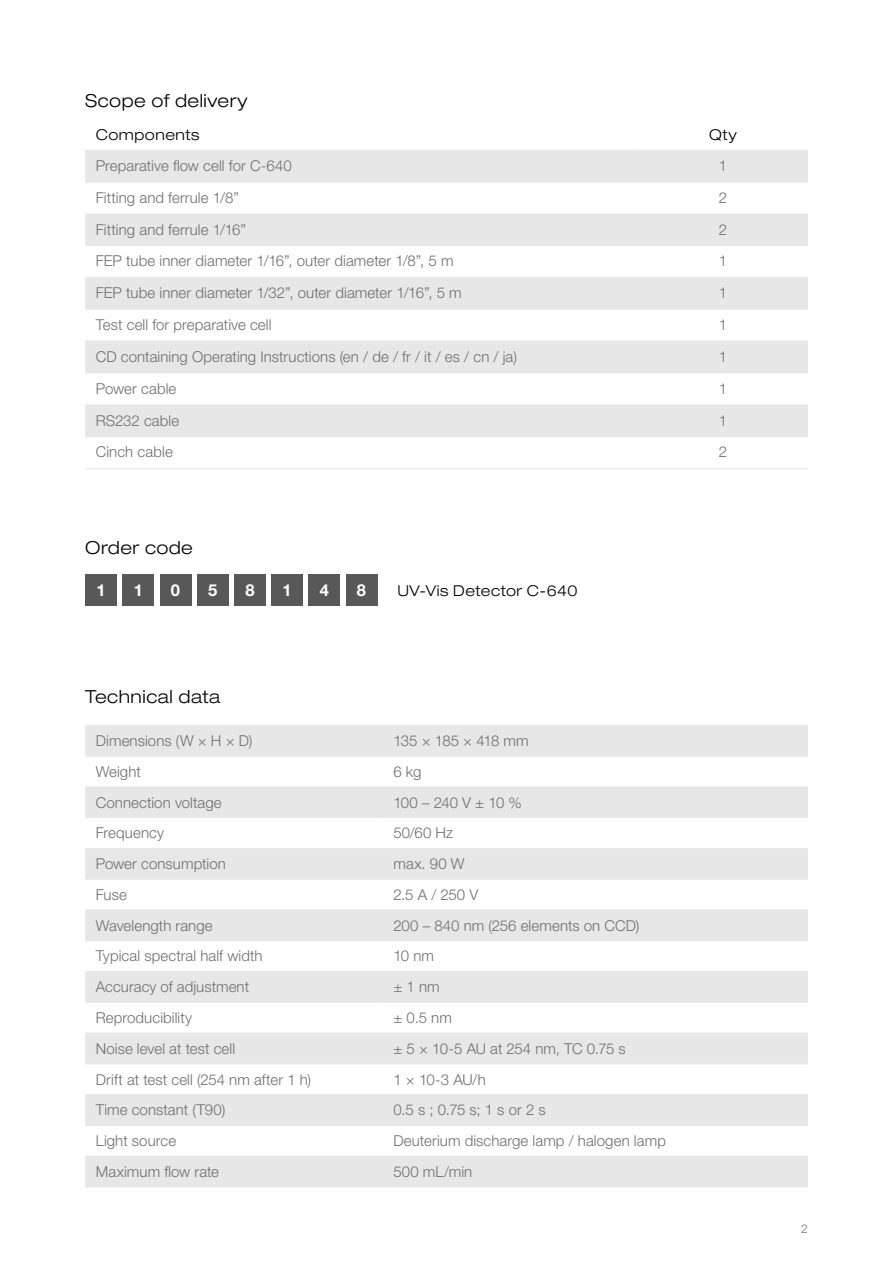
<style>
.page{position:relative;width:893px;height:1263px;background:#fff}
.page>*{position:absolute;margin:0;border:0;box-sizing:border-box;transform-origin:0 0}
.Titel_Theme{font:300 expanded 18px "Helvetica Neue LT Std";letter-spacing:.025em;color:#000}
.t1{font:700 16.5px "Helvetica Neue LT Std";color:#fff}
.Table_content_left{font:300 15px "Helvetica Neue LT Std";letter-spacing:.005em;color:#6e6e6e}
.Table_title_small_le{font:300 expanded 15px "Helvetica Neue LT Std";letter-spacing:.035em;color:#000}
.Table_content_left-2{font:300 15px "Helvetica Neue LT Std";letter-spacing:-.025em;color:#6e6e6e}
.Table_content_left-3{font:300 15px "Helvetica Neue LT Std";letter-spacing:-.06em;color:#6e6e6e}
.Table_content_center{font:300 15px "Helvetica Neue LT Std";color:#6e6e6e}
.Table_title_small_ce{font:300 expanded 15px "Helvetica Neue LT Std";color:#000}
.Fusszeile{font:300 12px "Helvetica Neue LT Std";color:#6e6e6e}
</style>
<div class="page">
<svg style="left:85px;top:151px;width:723px;height:285px;fill:#e7e7e7"></svg>
<hr style="left:85px;top:245px;width:553px;height:1px;background:#e7e7e7">
<hr style="left:85px;top:341px;width:553px;height:1px;background:#e7e7e7">
<hr style="left:638px;top:245px;width:170px;height:1px;background:#e7e7e7">
<hr style="left:638px;top:341px;width:170px;height:1px;background:#e7e7e7">
<hr style="left:638px;top:214px;width:170px;height:1px;background:#e7e7e7">
<hr style="left:85px;top:214px;width:553px;height:1px;background:#e7e7e7">
<hr style="left:85px;top:150px;width:553px;height:1px;background:#e7e7e7">
<hr style="left:638px;top:150px;width:170px;height:1px;background:#e7e7e7">
<hr style="left:638px;top:182px;width:170px;height:1px;background:#e7e7e7">
<hr style="left:85px;top:373px;width:553px;height:1px;background:#e7e7e7">
<hr style="left:638px;top:373px;width:170px;height:1px;background:#e7e7e7">
<hr style="left:85px;top:404px;width:553px;height:1px;background:#e7e7e7">
<hr style="left:85px;top:436px;width:553px;height:1px;background:#e7e7e7">
<hr style="left:85px;top:468px;width:553px;height:1px;background:#e7e7e7">
<hr style="left:85px;top:182px;width:553px;height:1px;background:#e7e7e7">
<hr style="left:638px;top:404px;width:170px;height:1px;background:#e7e7e7">
<hr style="left:638px;top:436px;width:170px;height:1px;background:#e7e7e7">
<hr style="left:638px;top:468px;width:170px;height:1px;background:#e7e7e7">
<hr style="left:85px;top:277px;width:553px;height:1px;background:#e7e7e7">
<hr style="left:85px;top:309px;width:553px;height:1px;background:#e7e7e7">
<hr style="left:638px;top:277px;width:170px;height:1px;background:#e7e7e7">
<hr style="left:638px;top:309px;width:170px;height:1px;background:#e7e7e7">
<div style="left:85px;top:574px;width:32px;height:32px;background:#585858"></div>
<div style="left:122px;top:574px;width:32px;height:32px;background:#585858"></div>
<div style="left:160px;top:574px;width:31px;height:32px;background:#585858"></div>
<div style="left:197px;top:574px;width:32px;height:32px;background:#585858"></div>
<div style="left:234px;top:574px;width:32px;height:32px;background:#585858"></div>
<div style="left:271px;top:574px;width:32px;height:32px;background:#585858"></div>
<div style="left:308px;top:574px;width:32px;height:32px;background:#585858"></div>
<div style="left:346px;top:574px;width:31px;height:32px;background:#585858"></div>
<svg style="left:85px;top:726px;width:723px;height:460px;fill:#e7e7e7"></svg>
<hr style="left:383px;top:725px;width:425px;height:1px;background:#e7e7e7">
<hr style="left:383px;top:756px;width:425px;height:1px;background:#e7e7e7">
<hr style="left:383px;top:786px;width:425px;height:1px;background:#e7e7e7">
<hr style="left:383px;top:817px;width:425px;height:1px;background:#e7e7e7">
<hr style="left:383px;top:879px;width:425px;height:1px;background:#e7e7e7">
<hr style="left:85px;top:848px;width:298px;height:1px;background:#e7e7e7">
<hr style="left:383px;top:848px;width:425px;height:1px;background:#e7e7e7">
<hr style="left:85px;top:909px;width:298px;height:1px;background:#e7e7e7">
<hr style="left:383px;top:909px;width:425px;height:1px;background:#e7e7e7">
<hr style="left:85px;top:940px;width:298px;height:1px;background:#e7e7e7">
<hr style="left:383px;top:940px;width:425px;height:1px;background:#e7e7e7">
<hr style="left:85px;top:971px;width:298px;height:1px;background:#e7e7e7">
<hr style="left:383px;top:971px;width:425px;height:1px;background:#e7e7e7">
<hr style="left:85px;top:1002px;width:298px;height:1px;background:#e7e7e7">
<hr style="left:383px;top:1002px;width:425px;height:1px;background:#e7e7e7">
<hr style="left:85px;top:1033px;width:298px;height:1px;background:#e7e7e7">
<hr style="left:383px;top:1033px;width:425px;height:1px;background:#e7e7e7">
<hr style="left:85px;top:1063px;width:298px;height:1px;background:#e7e7e7">
<hr style="left:383px;top:1063px;width:425px;height:1px;background:#e7e7e7">
<hr style="left:85px;top:1094px;width:298px;height:1px;background:#e7e7e7">
<hr style="left:383px;top:1094px;width:425px;height:1px;background:#e7e7e7">
<hr style="left:85px;top:1125px;width:298px;height:1px;background:#e7e7e7">
<hr style="left:383px;top:1125px;width:425px;height:1px;background:#e7e7e7">
<hr style="left:85px;top:1156px;width:298px;height:1px;background:#e7e7e7">
<hr style="left:383px;top:1156px;width:425px;height:1px;background:#e7e7e7">
<hr style="left:85px;top:1186px;width:298px;height:1px;background:#e7e7e7">
<hr style="left:383px;top:1186px;width:425px;height:1px;background:#e7e7e7">
<hr style="left:85px;top:725px;width:298px;height:1px;background:#e7e7e7">
<hr style="left:85px;top:756px;width:298px;height:1px;background:#e7e7e7">
<hr style="left:85px;top:786px;width:298px;height:1px;background:#e7e7e7">
<hr style="left:85px;top:817px;width:298px;height:1px;background:#e7e7e7">
<hr style="left:85px;top:879px;width:298px;height:1px;background:#e7e7e7">
<p class="Titel_Theme" style="left:85px;top:90px;width:164px">Scope of delivery</p>
<p class="Table_title_small_le" style="left:96px;top:126px;width:105px">Components</p>
<p class="Table_title_small_ce" style="left:709px;top:126px;width:29px">Qty</p>
<p class="Table_content_left" style="left:96px;top:156px;width:197px">Preparative flow cell for C-640</p>
<p class="Table_content_center" style="left:719px;top:156px;width:10px">1</p>
<p class="Table_content_left" style="left:96px;top:188px;width:145px">Fitting and ferrule 1/8”</p>
<p class="Table_content_center" style="left:719px;top:188px;width:10px">2</p>
<p class="Table_content_left" style="left:96px;top:220px;width:152px">Fitting and ferrule 1/16”</p>
<p class="Table_content_center" style="left:719px;top:220px;width:10px">2</p>
<p class="Table_content_left" style="left:96px;top:252px;width:359px">FEP tube inner diameter 1/16”, outer diameter 1/8”, 5 m</p>
<p class="Table_content_center" style="left:719px;top:252px;width:10px">1</p>
<p class="Table_content_left" style="left:96px;top:283px;width:367px">FEP tube inner diameter 1/32”, outer diameter 1/16”, 5 m</p>
<p class="Table_content_center" style="left:719px;top:283px;width:10px">1</p>
<p class="Table_content_left" style="left:96px;top:315px;width:177px">Test cell for preparative cell</p>
<p class="Table_content_center" style="left:719px;top:315px;width:10px">1</p>
<p class="Table_content_left" style="left:96px;top:347px;width:423px">CD containing Operating Instructions (en / de / fr / it / es / cn / ja)</p>
<p class="Table_content_center" style="left:719px;top:347px;width:10px">1</p>
<p class="Table_content_left" style="left:96px;top:379px;width:82px">Power cable</p>
<p class="Table_content_center" style="left:719px;top:379px;width:10px">1</p>
<p class="Table_content_left" style="left:96px;top:411px;width:85px">RS232 cable</p>
<p class="Table_content_center" style="left:719px;top:411px;width:10px">1</p>
<p class="Table_content_left" style="left:96px;top:443px;width:78px">Cinch cable</p>
<p class="Table_content_center" style="left:719px;top:443px;width:10px">2</p>
<p class="Titel_Theme" style="left:85px;top:536px;width:109px">Order code</p>
<p class="t1" style="left:97px;top:580px;width:11px">1</p>
<p class="t1" style="left:134px;top:580px;width:11px">1</p>
<p class="t1" style="left:171px;top:580px;width:11px">0</p>
<p class="t1" style="left:208px;top:580px;width:11px">5</p>
<p class="t1" style="left:245px;top:580px;width:11px">8</p>
<p class="t1" style="left:283px;top:580px;width:11px">1</p>
<p class="t1" style="left:320px;top:580px;width:11px">4</p>
<p class="t1" style="left:357px;top:580px;width:11px">8</p>
<p class="Table_title_small_le" style="left:397px;top:582px;width:181px">UV-Vis Detector C-640</p>
<p class="Titel_Theme" style="left:85px;top:685px;width:137px">Technical data</p>
<p class="Table_content_left" style="left:96px;top:731px;width:158px">Dimensions (W × H × D)</p>
<p class="Table_content_left-3" style="left:393px;top:731px;width:137px">135 × 185 × 418 mm</p>
<p class="Table_content_left" style="left:96px;top:762px;width:47px">Weight</p>
<p class="Table_content_left" style="left:393px;top:762px;width:30px">6 kg</p>
<p class="Table_content_left" style="left:96px;top:793px;width:127px">Connection voltage</p>
<p class="Table_content_left" style="left:393px;top:793px;width:130px">100 – 240 V ± 10 %</p>
<p class="Table_content_left" style="left:96px;top:824px;width:70px">Frequency</p>
<p class="Table_content_left" style="left:393px;top:824px;width:61px">50/60 Hz</p>
<p class="Table_content_left" style="left:96px;top:855px;width:132px">Power consumption</p>
<p class="Table_content_left" style="left:393px;top:855px;width:73px">max. 90 W</p>
<p class="Table_content_left" style="left:96px;top:885px;width:33px">Fuse</p>
<p class="Table_content_left" style="left:393px;top:885px;width:86px">2.5 A / 250 V</p>
<p class="Table_content_left" style="left:96px;top:916px;width:118px">Wavelength range</p>
<p class="Table_content_left" style="left:393px;top:916px;width:247px">200 – 840 nm (256 elements on CCD)</p>
<p class="Table_content_left" style="left:96px;top:947px;width:168px">Typical spectral half width</p>
<p class="Table_content_left" style="left:393px;top:947px;width:42px">10 nm</p>
<p class="Table_content_left" style="left:96px;top:978px;width:155px">Accuracy of adjustment</p>
<p class="Table_content_left" style="left:393px;top:978px;width:48px">± 1 nm</p>
<p class="Table_content_left" style="left:96px;top:1008px;width:98px">Reproducibility</p>
<p class="Table_content_left" style="left:393px;top:1008px;width:60px">± 0.5 nm</p>
<p class="Table_content_left" style="left:96px;top:1039px;width:141px">Noise level at test cell</p>
<p class="Table_content_left-2" style="left:393px;top:1039px;width:234px">± 5 × 10-5 AU at 254 nm, TC 0.75 s</p>
<p class="Table_content_left" style="left:96px;top:1070px;width:217px">Drift at test cell (254 nm after 1 h)</p>
<p class="Table_content_left" style="left:393px;top:1070px;width:94px">1 × 10-3 AU/h</p>
<p class="Table_content_left" style="left:96px;top:1101px;width:131px">Time constant (T90)</p>
<p class="Table_content_left" style="left:393px;top:1101px;width:154px">0.5 s ; 0.75 s; 1 s or 2 s</p>
<p class="Table_content_left" style="left:96px;top:1132px;width:82px">Light source</p>
<p class="Table_content_left" style="left:393px;top:1132px;width:274px">Deuterium discharge lamp / halogen lamp</p>
<p class="Table_content_left" style="left:96px;top:1162px;width:125px">Maximum flow rate</p>
<p class="Table_content_left" style="left:393px;top:1162px;width:80px">500 mL/min</p>
<p class="Fusszeile" style="left:801px;top:1222px;width:8px">2</p>
</div>
